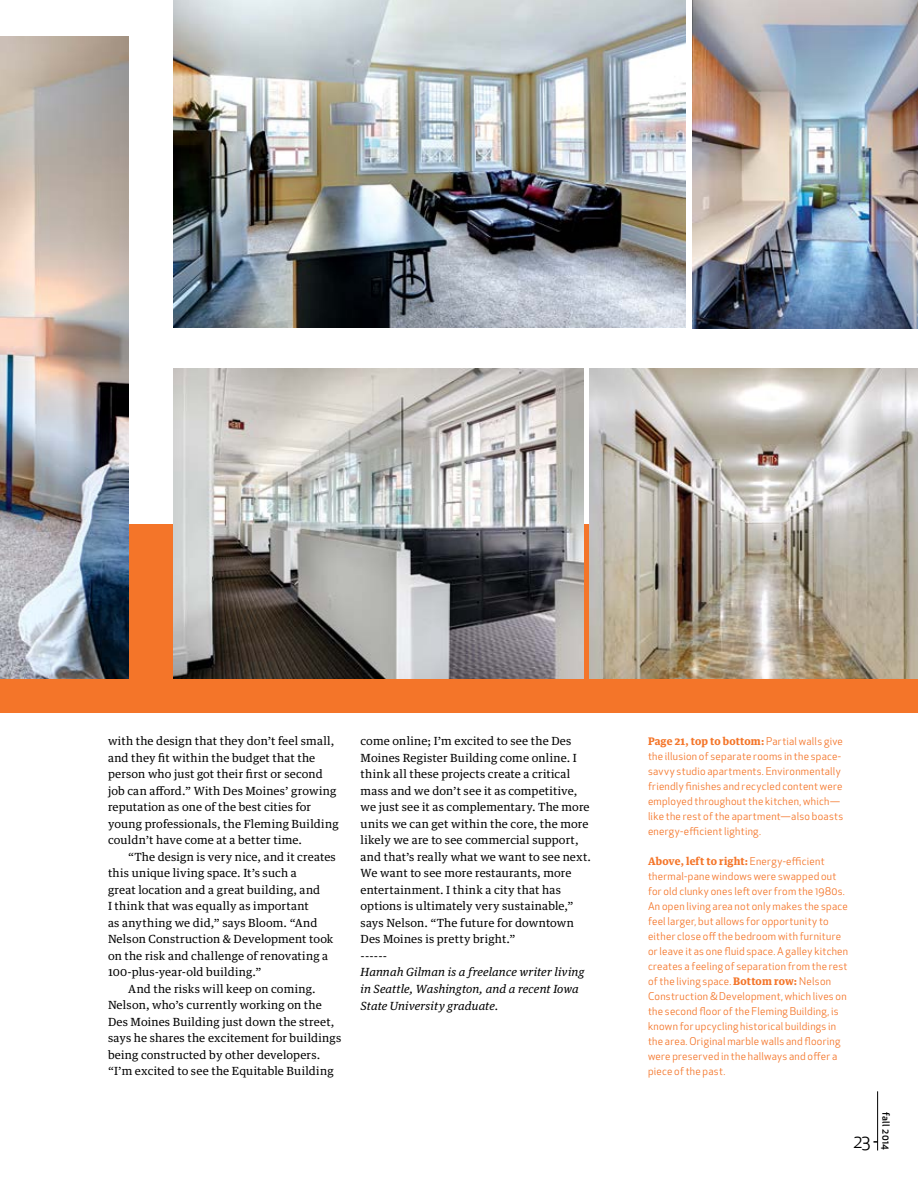
<style>
.page{position:relative;width:918px;height:1188px;background:#fff}
.page>*{position:absolute;margin:0;border:0;box-sizing:border-box;transform-origin:0 0}
.t1{font:18px "Apex New";color:#000}
.t2{font:11.25px/16.5px "Guardian Text Egyp";letter-spacing:.015em;color:#000}
.t3{font:italic 11.25px/16.5px "Guardian Text Egyp";letter-spacing:.005em;color:#000}
.t4{font:10.5px/15px "Apex New";letter-spacing:.025em;color:#f47529}
.t5{font:700 10.5px "Guardian Text Egyp";letter-spacing:.01em;color:#f47529}
.t6{font:500 9.75px "Apex New";letter-spacing:.03em;color:#000}
.s1{font-family:"Apex New";font-weight:400}
.s2{font-family:"Guardian Text Egyp";font-weight:700}
</style>
<div class="page">
<hr style="left:877px;top:1091px;width:1px;height:60px;background:#000">
<div style="left:0;top:524px;width:918px;height:189px;background:#f47529"></div>
<img style="left:174px;top:368px;width:409px;height:311px">
<img style="left:174px;top:0;width:511px;height:328px">
<img style="left:692px;top:0;width:226px;height:329px">
<img style="left:590px;top:368px;width:328px;height:311px">
<img style="left:0;top:37px;width:129px;height:642px">
<p class="t2" style="left:108px;top:732px;width:232px">with the design that they don’t feel small, and they fit within the budget that the person who just got their first or second job can afford.” With Des Moines’ growing reputation as one of the best cities for young professionals, the Fleming Building couldn’t have come at a better time.</p>
<p class="t2" style="left:128px;top:847px;width:209px">“The design is very nice, and it creates</p>
<p class="t2" style="left:108px;top:864px;width:190px">this unique living space. It’s such a</p>
<p class="t2" style="left:108px;top:880px;width:214px">great location and a great building, and</p>
<p class="t2" style="left:108px;top:897px;width:202px">I think that was equally as important</p>
<p class="t2" style="left:108px;top:913px;width:211px">as anything we did,” says Bloom. “And</p>
<p class="t2" style="left:108px;top:930px;width:227px">Nelson Construction &amp; Development took</p>
<p class="t2" style="left:108px;top:946px;width:222px">on the risk and challenge of renovating a</p>
<p class="t2" style="left:108px;top:963px;width:155px">100-plus-year-old building.”</p>
<p class="t2" style="left:128px;top:980px;width:189px">And the risks will keep on coming.</p>
<p class="t2" style="left:108px;top:996px;width:215px">Nelson, who’s currently working on the</p>
<p class="t2" style="left:108px;top:1013px;width:228px">Des Moines Building just down the street,</p>
<p class="t2" style="left:108px;top:1029px;width:235px">says he shares the excitement for buildings</p>
<p class="t2" style="left:108px;top:1046px;width:214px">being constructed by other developers.</p>
<p class="t2" style="left:108px;top:1062px;width:227px">“I’m excited to see the Equitable Building</p>
<p class="t2" style="left:361px;top:732px;width:232px">come online; I’m excited to see the Des Moines Register Building come online. I think all these projects create a critical mass and we don’t see it as competitive, we just see it as complementary. The more units we can get within the core, the more likely we are to see commercial support, and that’s really what we want to see next.<br>We want to see more restaurants, more entertainment. I think a city that has options is ultimately very sustainable,” says Nelson. “The future for downtown Des Moines is pretty bright.”<br>------</p>
<p class="t3" style="left:361px;top:963px;width:225px">Hannah Gilman is a freelance writer living in Seattle, Washington, and a recent Iowa<br>State University graduate.</p>
<p class="t5" style="left:648px;top:732px;width:196px">Page 21, top to bottom: <span class="s1">Partial walls give</span></p>
<p class="t4" style="left:648px;top:748px;width:197px">the illusion of separate rooms in the space&shy;savvy studio apartments. Environmentally friendly finishes and recycled content were employed throughout the kitchen, which— like the rest of the apartment—also boasts energy-efficient lighting.</p>
<p class="t5" style="left:648px;top:852px;width:178px">Above, left to right: <span class="s1">Energy-efficient</span></p>
<p class="t4" style="left:648px;top:869px;width:202px">thermal-pane windows were swapped out for old clunky ones left over from the 1980s.<br>An open living area not only makes the space feel larger, but allows for opportunity to either close off the bedroom with furniture or leave it as one fluid space. A galley kitchen creates a feeling of separation from the rest of the living space. <span class="s2">Bottom row:</span> Nelson Construction &amp; Development, which lives on the second floor of the Fleming Building, is known for upcycling historical buildings in the area. Original marble walls and flooring were preserved in the hallways and offer a piece of the past.</p>
<h1 class="t1" style="left:853px;top:1130px;width:19px">23</h1>
<p class="t6" style="left:892px;top:1112px;width:39px;rotate:90deg">fall 2014</p>
</div>
